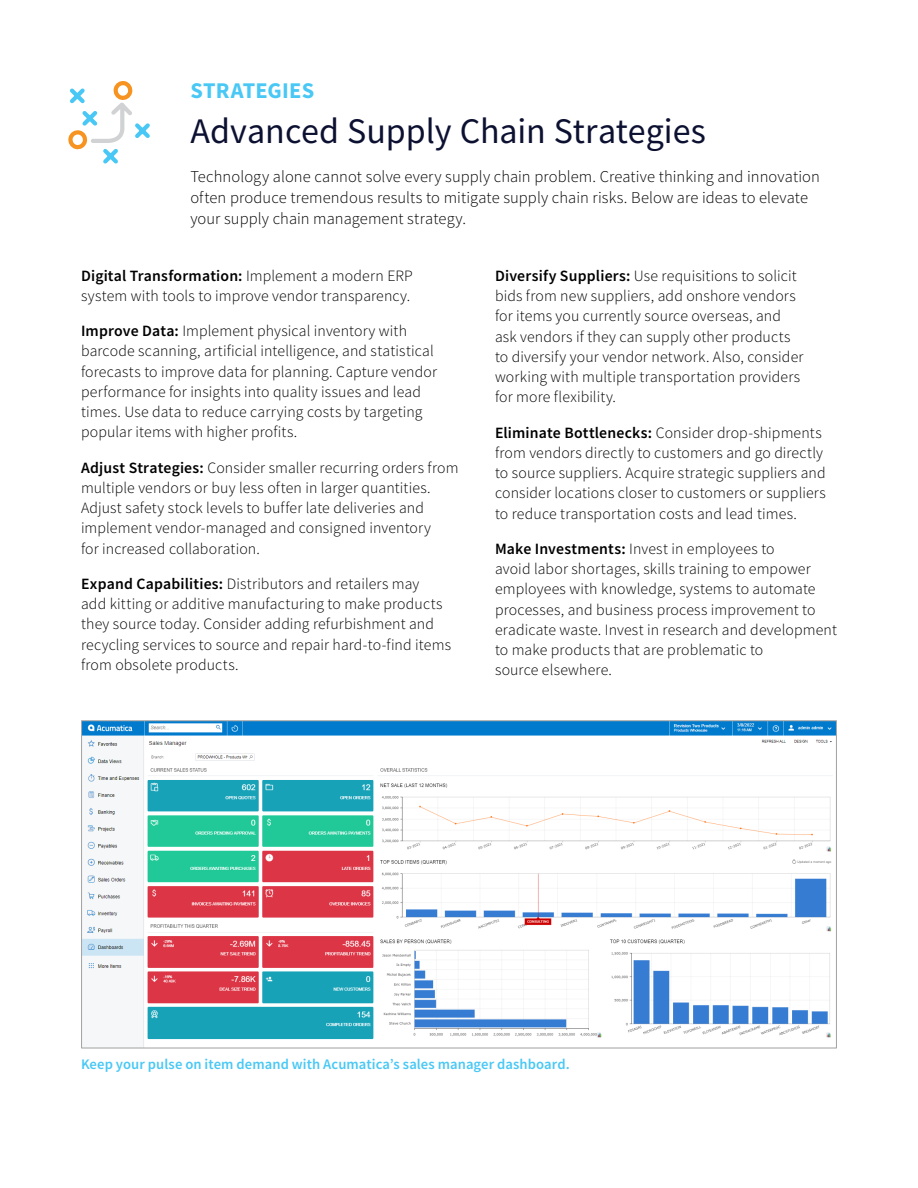
<style>
.page{position:relative;width:918px;height:1188px;background:#fff}
.page>*{position:absolute;margin:0;border:0;box-sizing:border-box;transform-origin:0 0}
.t1{font:36px "Source Sans Pro";color:#0d1131}
.t2{font:700 22.5px "Source Sans Pro";letter-spacing:.01em;color:#49c8f5}
.t3{font:300 16.5px/21px "Source Sans Pro";letter-spacing:.005em;color:#000}
.t4{font:300 15.75px/20.2px "Source Sans Pro";letter-spacing:.01em;color:#000}
.t5{font:600 14.7px "Source Sans Pro";letter-spacing:.005em;color:#49c8f5}
.s1{font-weight:600}
</style>
<div class="page">
<img style="left:83px;top:722px;width:752px;height:325px">
<svg style="left:68px;top:81px;width:82px;height:83px"></svg>
<h2 class="t2" style="left:190px;top:75px;width:125px">STRATEGIES</h2>
<h1 class="t1" style="left:190px;top:108px;width:517px">Advanced Supply Chain Strategies</h1>
<p class="t3" style="left:190px;top:166px;width:631px">Technology alone cannot solve every supply chain problem. Creative thinking and innovation often produce tremendous results to mitigate supply chain risks. Below are ideas to elevate your supply chain management strategy.</p>
<p class="t4" style="left:81px;top:265px;width:333px"><span class="s1">Digital Transformation:</span> Implement a modern ERP system with tools to improve vendor transparency.</p>
<p class="t4" style="left:81px;top:321px;width:358px"><span class="s1">Improve Data:</span> Implement physical inventory with barcode scanning, artificial intelligence, and statistical forecasts to improve data for planning. Capture vendor performance for insights into quality issues and lead times. Use data to reduce carrying costs by targeting popular items with higher profits.</p>
<p class="t4" style="left:81px;top:457px;width:379px"><span class="s1">Adjust Strategies:</span> Consider smaller recurring orders from multiple vendors or buy less often in larger quantities.<br>Adjust safety stock levels to buffer late deliveries and implement vendor-managed and consigned inventory<br>for increased collaboration.</p>
<p class="t4" style="left:81px;top:574px;width:372px"><span class="s1">Expand Capabilities:</span> Distributors and retailers may<br>add kitting or additive manufacturing to make products they source today. Consider adding refurbishment and recycling services to source and repair hard-to-find items from obsolete products.</p>
<p class="t4" style="left:495px;top:265px;width:310px"><span class="s1">Diversify Suppliers:</span> Use requisitions to solicit bids from new suppliers, add onshore vendors for items you currently source overseas, and ask vendors if they can supply other products to diversify your vendor network. Also, consider working with multiple transportation providers for more flexibility.</p>
<p class="t4" style="left:495px;top:422px;width:332px"><span class="s1">Eliminate Bottlenecks:</span> Consider drop-shipments from vendors directly to customers and go directly to source suppliers. Acquire strategic suppliers and consider locations closer to customers or suppliers to reduce transportation costs and lead times.</p>
<p class="t4" style="left:495px;top:538px;width:343px"><span class="s1">Make Investments:</span> Invest in employees to<br>avoid labor shortages, skills training to empower employees with knowledge, systems to automate processes, and business process improvement to eradicate waste. Invest in research and development to make products that are problematic to<br>source elsewhere.</p>
<p class="t5" style="left:81px;top:1054px;width:490px">Keep your pulse on item demand with Acumatica’s sales manager dashboard.</p>
</div>
